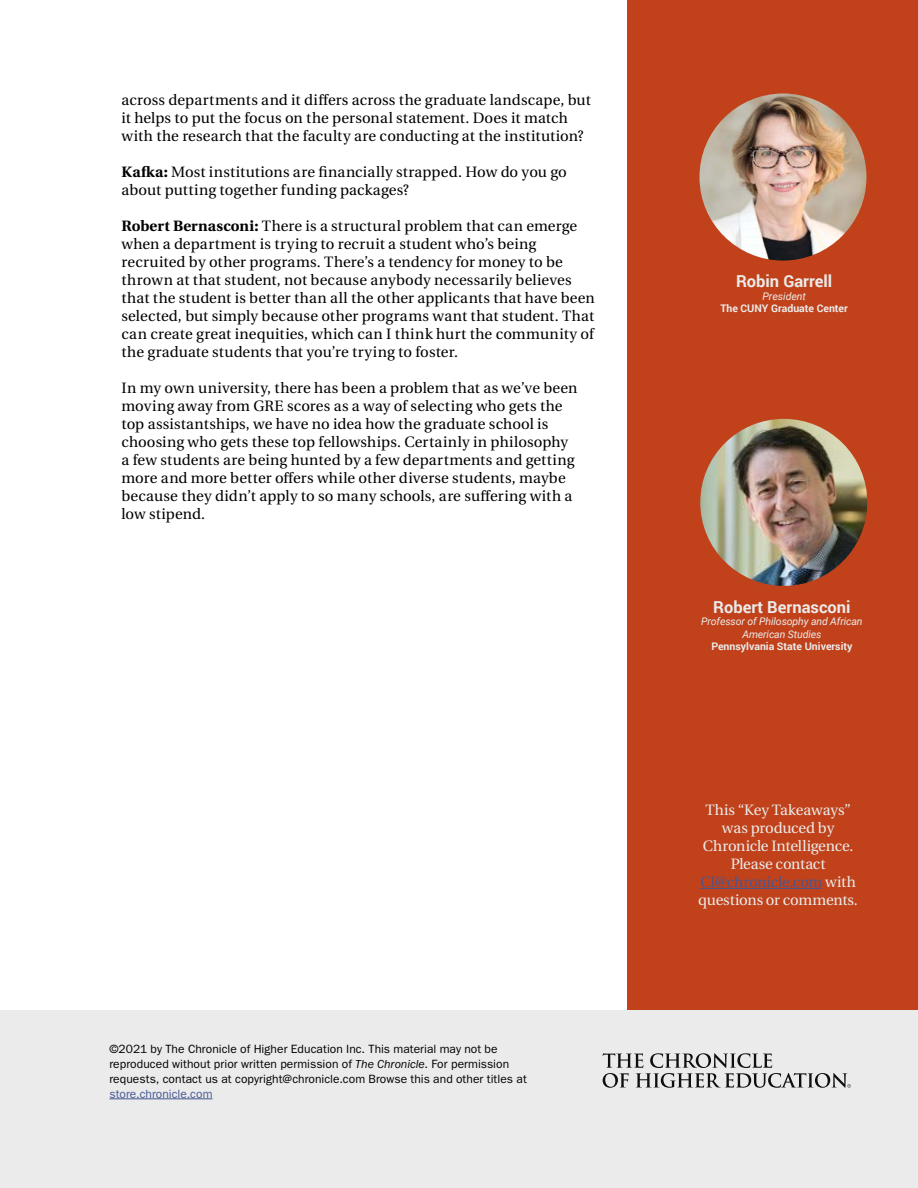
<style>
.page{position:relative;width:918px;height:1188px;background:#fff}
.page>*{position:absolute;margin:0;border:0;box-sizing:border-box;transform-origin:0 0}
.t1{font:700 16.5px "Roboto";color:#ebebeb}
.t2{font:15px/18px "Heuristica";letter-spacing:.01em;color:#000}
.t3{font:15px/18px "Heuristica";letter-spacing:-.01em;color:#ebebeb;text-align:center}
.t4{font:12px/15px "ITC Franklin Gothic Std";letter-spacing:.005em;color:#000}
.t5{font:12px "ITC Franklin Gothic Std";letter-spacing:.005em;color:#465792}
.t6{font:italic 10.5px/12.6px "Roboto";letter-spacing:-.01em;color:#ebebeb;text-align:center}
.t7{font:700 10.5px "Roboto";color:#ebebeb}
.s1{font-weight:700}
.s2{font-style:italic}
.s3{color:#465792}
</style>
<div class="page">
<div style="left:627px;top:0;width:291px;height:1188px;background:#c1421a"></div>
<img style="left:699px;top:94px;width:168px;height:167px;border-radius:84px">
<div style="left:0;top:1011px;width:918px;height:177px;background:#ebebeb"></div>
<svg style="left:603px;top:1053px;width:248px;height:35px"></svg>
<hr style="left:109px;top:1099px;width:104px;height:1px;background:#465792">
<hr style="left:700px;top:888px;width:122px;height:1px;background:#465792">
<img style="left:700px;top:419px;width:167px;height:167px;border-radius:84px">
<p class="t2" style="left:122px;top:91px;width:471px">across departments and it differs across the graduate landscape, but it helps to put the focus on the personal statement. Does it match with the research that the faculty are conducting at the institution?</p>
<p class="t2" style="left:122px;top:163px;width:447px"><span class="s1">Kafka:</span> Most institutions are financially strapped. How do you go about putting together funding packages?</p>
<p class="t2" style="left:122px;top:217px;width:475px"><span class="s1">Robert Bernasconi:</span> There is a structural problem that can emerge when a department is trying to recruit a student who’s being recruited by other programs. There’s a tendency for money to be thrown at that student, not because anybody necessarily believes that the student is better than all the other applicants that have been selected, but simply because other programs want that student. That can create great inequities, which can I think hurt the community of the graduate students that you’re trying to foster.</p>
<p class="t2" style="left:122px;top:379px;width:457px">In my own university, there has been a problem that as we’ve been moving away from GRE scores as a way of selecting who gets the top assistantships, we have no idea how the graduate school is choosing who gets these top fellowships. Certainly in philosophy a few students are being hunted by a few departments and getting more and more better offers while other diverse students, maybe because they didn’t apply to so many schools, are suffering with a low stipend.</p>
<p class="t4" style="left:109px;top:1041px;width:419px">©2021 by The Chronicle of Higher Education Inc. This material may not be reproduced without prior written permission of <span class="s2">The Chronicle</span>. For permission requests, contact us at copyright@chronicle.com Browse this and other titles at</p>
<p class="t5" style="left:109px;top:1087px;width:105px">store.chronicle.com</p>
<p class="t1" style="left:736px;top:270px;width:98px">Robin Garrell</p>
<p class="t6" style="left:762px;top:289px;width:45px">President</p>
<p class="t7" style="left:720px;top:301px;width:129px">The CUNY Graduate Center</p>
<p class="t1" style="left:713px;top:595px;width:139px">Robert Bernasconi</p>
<p class="t6" style="left:701px;top:615px;width:163px">Professor of Philosophy and African<br>American Studies</p>
<p class="t7" style="left:711px;top:639px;width:143px">Pennsylvania State University</p>
<p class="t3" style="left:698px;top:801px;width:161px">This “Key Takeaways” was produced by<br>Chronicle Intelligence.<br>Please contact<br><span class="s3">CI@chronicle.com</span> with questions or comments.</p>
</div>
